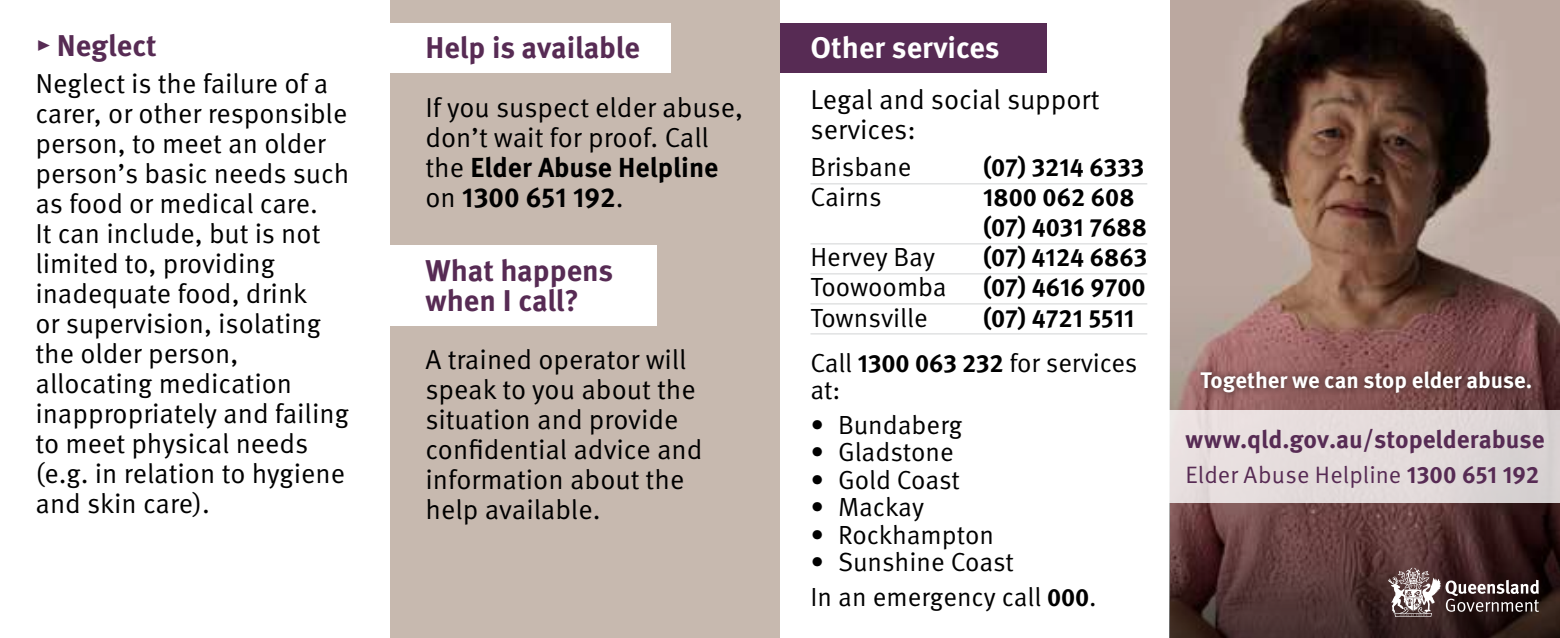
<style>
.page{position:relative;width:1560px;height:638px;background:#fff}
.page>*{position:absolute;margin:0;border:0;box-sizing:border-box;transform-origin:0 0}
.t1{font:700 30px/30px "Meta OT";color:#572b54}
.t2{font:700 30px "Meta OT";color:#fff}
.t3{font:27.5px/30px "Meta OT Norm";color:#000}
.t4{font:700 27.5px/30px "Meta OT";color:#000}
.t5{font:26.25px/27.5px "Meta OT Norm";letter-spacing:-.005em;color:#000}
.t6{font:700 25px/30px "Meta OT";color:#000}
.t7{font:700 25px "Meta OT";color:#572b54}
.t8{font:23.75px "Meta OT Norm";letter-spacing:.005em;color:#572b54}
.t9{font:700 22.5px "Meta Pro";letter-spacing:-.005em;color:#fff}
.s1{font-family:"Meta OT Norm";font-weight:400}
.s2{font-family:"Meta OT";font-weight:700;font-size:25px}
.s3{font-family:"Meta OT";font-weight:700}
</style>
<div class="page">
<div style="left:390px;top:0;width:390px;height:638px;background:#c7b9af"></div>
<div style="left:780px;top:23px;width:267px;height:50px;background:#572b54"></div>
<div style="left:390px;top:245px;width:266px;height:80px;background:#fff"></div>
<img style="left:1170px;top:0;width:389px;height:261px">
<svg style="left:1169px;top:261px;width:390px;height:273px;background:#835f5a"></svg>
<svg style="left:1169px;top:534px;width:390px;height:104px;background:#472c2b"></svg>
<div style="left:1193px;top:364px;width:344px;height:36px;background:#000;opacity:.6"></div>
<svg style="left:1387px;top:567px;width:151px;height:50px;background:#645353"></svg>
<hr style="left:810px;top:183px;width:337px;height:1px;background:#d1d3d4">
<hr style="left:810px;top:243px;width:337px;height:1px;background:#d1d3d4">
<hr style="left:810px;top:273px;width:337px;height:1px;background:#d1d3d4">
<hr style="left:810px;top:303px;width:337px;height:1px;background:#d1d3d4">
<hr style="left:810px;top:333px;width:337px;height:1px;background:#d1d3d4">
<div style="left:390px;top:23px;width:280px;height:50px;background:#fff"></div>
<div style="left:1169px;top:410px;width:390px;height:93px;background:linear-gradient(to right,#ebe1e1,#d9d3d3)"></div>
<p class="t1" style="left:35px;top:30px;width:123px"><span class="s1">▸</span> Neglect</p>
<p class="t3" style="left:35px;top:68px;width:315px">Neglect is the failure of a carer, or other responsible person, to meet an older person’s basic needs such as food or medical care.<br>It can include, but is not limited to, providing inadequate food, drink<br>or supervision, isolating the older person, allocating medication inappropriately and failing to meet physical needs (e.g. in relation to hygiene and skin care).</p>
<p class="t1" style="left:425px;top:33px;width:216px">Help is available</p>
<p class="t3" style="left:425px;top:92px;width:319px">If you suspect elder abuse, don’t wait for proof. Call</p>
<p class="t4" style="left:425px;top:152px;width:294px"><span class="s1">the</span> Elder Abuse Helpline <span class="s1">on</span> 1300 651 192<span class="s1">.</span></p>
<p class="t1" style="left:425px;top:256px;width:189px">What happens when I call?</p>
<p class="t3" style="left:425px;top:345px;width:278px">A trained operator will speak to you about the situation and provide confidential advice and information about the help available.</p>
<p class="t2" style="left:810px;top:29px;width:191px">Other services</p>
<p class="t3" style="left:810px;top:85px;width:291px">Legal and social support services:</p>
<p class="t5" style="left:810px;top:154px;width:102px">Brisbane</p>
<p class="t6" style="left:982px;top:153px;width:163px">(07) 3214 6333</p>
<p class="t5" style="left:810px;top:184px;width:73px">Cairns</p>
<p class="t6" style="left:982px;top:183px;width:165px">1800 062 608 (07) 4031 7688</p>
<p class="t5" style="left:810px;top:244px;width:126px">Hervey Bay</p>
<p class="t6" style="left:982px;top:243px;width:166px">(07) 4124 6863</p>
<p class="t5" style="left:810px;top:274px;width:138px">Toowoomba</p>
<p class="t6" style="left:982px;top:273px;width:164px">(07) 4616 9700</p>
<p class="t5" style="left:810px;top:304px;width:119px">Townsville</p>
<p class="t6" style="left:982px;top:303px;width:153px">(07) 4721 5511</p>
<p class="t5" style="left:810px;top:349px;width:328px">Call <span class="s2">1300 063 232</span> for services at:</p>
<p class="t5" style="left:810px;top:411px;width:153px">• Bundaberg</p>
<p class="t5" style="left:810px;top:439px;width:145px">• Gladstone</p>
<p class="t5" style="left:810px;top:466px;width:151px">• Gold Coast</p>
<p class="t5" style="left:810px;top:494px;width:115px">• Mackay</p>
<p class="t5" style="left:810px;top:521px;width:185px">• Rockhampton</p>
<p class="t5" style="left:810px;top:545px;width:288px;line-height:34.5px">• Sunshine Coast<br>In an emergency call <span class="s2">000</span>.</p>
<p class="t9" style="left:1200px;top:363px;width:333px">Together we can stop elder abuse.</p>
<p class="t7" style="left:1185px;top:423px;width:360px">www.qld.gov.au/stopelderabuse</p>
<p class="t8" style="left:1185px;top:461px;width:355px">Elder Abuse Helpline <span class="s3">1300 651 192</span></p>
</div>
